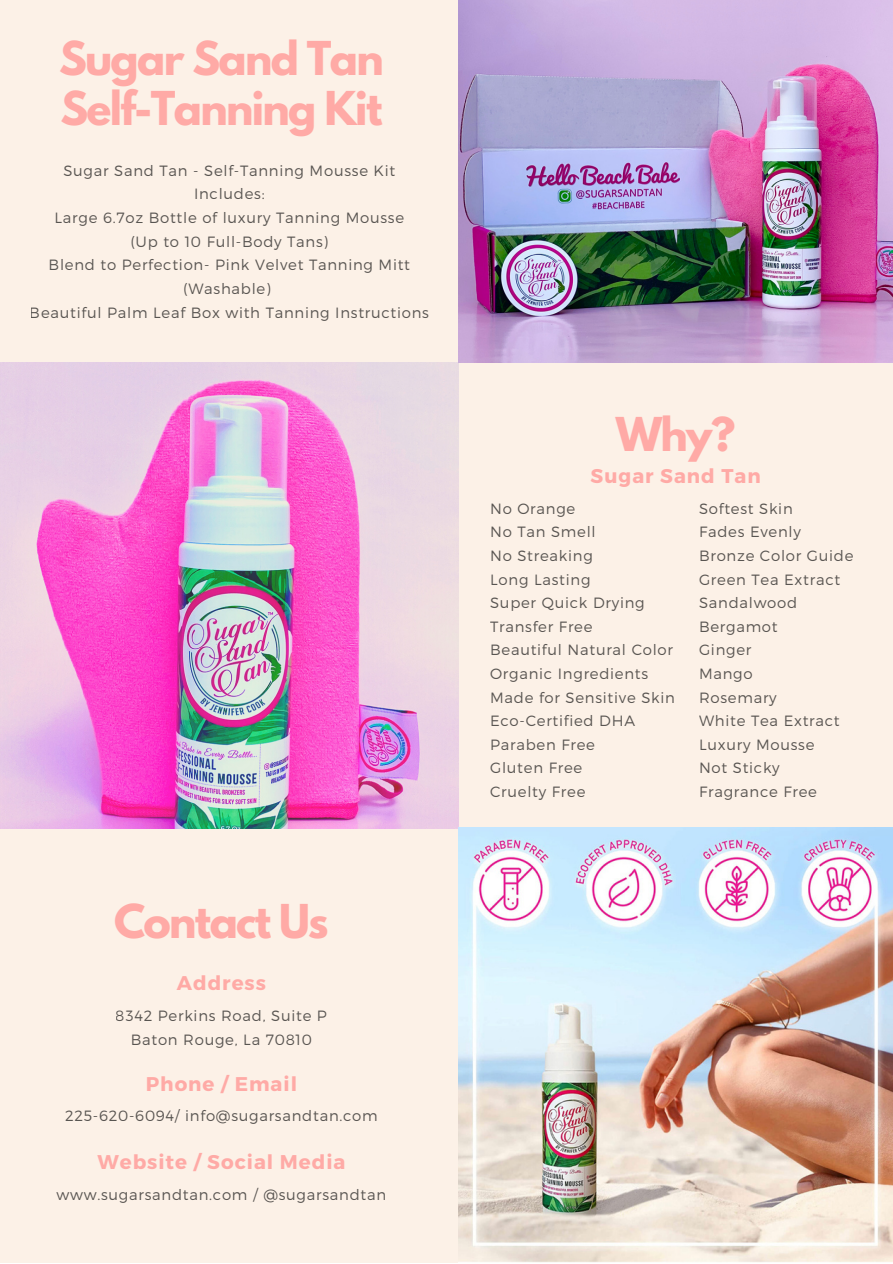
<style>
.page{position:relative;width:893px;height:1264px;background:#fff}
.page>*{position:absolute;margin:0;border:0;box-sizing:border-box;transform-origin:0 0}
.t1{font:700 41.25px/50.6px "League Spartan";letter-spacing:-.04em;color:#ffaaa6}
.t2{font:700 19.8px "Montserrat";letter-spacing:.05em;color:#ffaaa6}
.t3{font:300 14.85px/23.5px "Montserrat";letter-spacing:.05em;color:#000;text-align:center}
</style>
<div class="page">
<div style="left:0;top:0;width:892px;height:1262px;background:#fcf1e7"></div>
<img style="left:0;top:362px;width:459px;height:466px">
<img style="left:458px;top:827px;width:434px;height:435px">
<img style="left:458px;top:0;width:434px;height:362px">
<h1 class="t1" style="left:59px;top:38px;width:326px">Sugar Sand Tan<br>Self-Tanning Kit</h1>
<p class="t3" style="left:30px;top:158px;width:401px">Sugar Sand Tan - Self-Tanning Mousse Kit<br>Includes:<br>Large 6.7oz Bottle of luxury Tanning Mousse<br>(Up to 10 Full-Body Tans)<br>Blend to Perfection- Pink Velvet Tanning Mitt (Washable)<br>Beautiful Palm Leaf Box with Tanning Instructions</p>
<h1 class="t1" style="left:114px;top:900px;width:216px">Contact Us</h1>
<h2 class="t2" style="left:177px;top:970px;width:91px">Address</h2>
<p class="t3" style="left:116px;top:1003px;width:212px">8342 Perkins Road, Suite P<br>Baton Rouge, La 70810</p>
<h2 class="t2" style="left:146px;top:1070px;width:153px">Phone / Email</h2>
<p class="t3" style="left:65px;top:1103px;width:314px">225-620-6094/ info@sugarsandtan.com</p>
<h2 class="t2" style="left:97px;top:1149px;width:249px">Website / Social Media</h2>
<p class="t3" style="left:57px;top:1182px;width:331px">www.sugarsandtan.com / @sugarsandtan</p>
<h1 class="t1" style="left:616px;top:414px;width:121px">Why?</h1>
<h2 class="t2" style="left:590px;top:463px;width:172px">Sugar Sand Tan</h2>
<p class="t3" style="left:490px;top:496px;width:186px;text-align:left">No Orange<br>No Tan Smell<br>No Streaking<br>Long Lasting<br>Super Quick Drying<br>Transfer Free<br>Beautiful Natural Color<br>Organic Ingredients<br>Made for Sensitive Skin<br>Eco-Certified DHA<br>Paraben Free<br>Gluten Free<br>Cruelty Free</p>
<p class="t3" style="left:699px;top:496px;width:156px;text-align:left">Softest Skin<br>Fades Evenly<br>Bronze Color Guide<br>Green Tea Extract<br>Sandalwood<br>Bergamot<br>Ginger<br>Mango<br>Rosemary<br>White Tea Extract<br>Luxury Mousse<br>Not Sticky<br>Fragrance Free</p>
</div>
